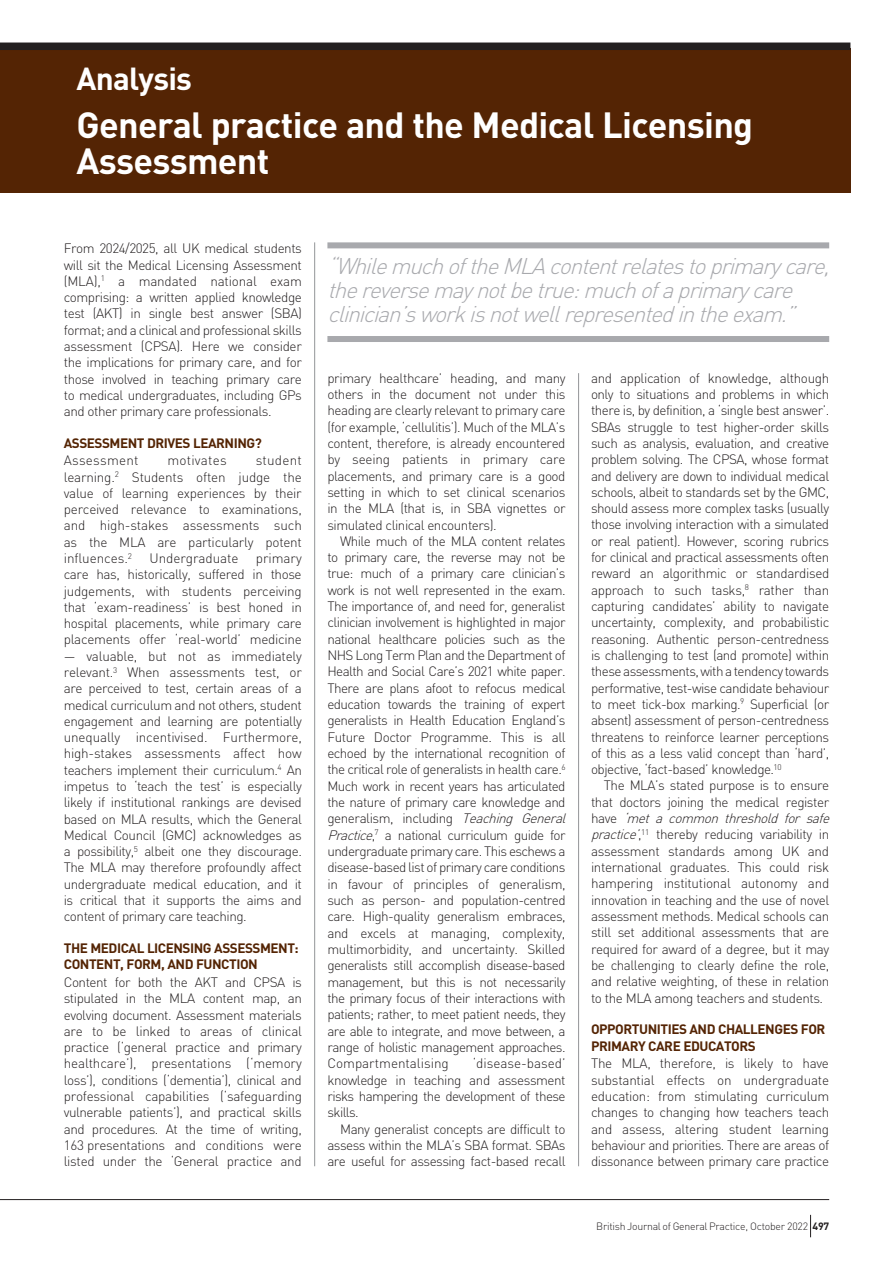
<style>
.page{position:relative;width:893px;height:1263px;background:#fff}
.page>*{position:absolute;margin:0;border:0;box-sizing:border-box;transform-origin:0 0}
.t1{font:700 36px/36px "DIN";letter-spacing:-.02em;color:#fff}
.t2{font:700 31.5px "DIN";letter-spacing:-.025em;color:#fff}
.t3{font:italic 300 22.5px/24px "DIN";color:#a8a9ad}
.t4{font:300 13.5px/16.4px "DIN";letter-spacing:-.04em;color:#231f20;text-align:justify}
.t5{font:700 13.5px/16.6px "DIN";letter-spacing:-.035em;color:#542404}
.t6{font:300 13.5px "DIN";letter-spacing:.015em;color:#231f20}
.t7{font:300 13.5px "DIN";letter-spacing:-.005em;color:#231f20}
.t8{font:300 10.5px "DIN";letter-spacing:-.025em;color:#231f20}
.s1{font-style:italic}
.s2{font-weight:700}
</style>
<div class="page">
<div style="left:0;top:49px;width:850px;height:144px;background:#542404"></div>
<hr style="left:578px;top:373px;width:1px;height:793px;background:#939598">
<hr style="left:314px;top:242px;width:1px;height:924px;background:#939598">
<hr style="left:0;top:1199px;width:829px;height:1px;background:#231f20">
<svg style="left:810px;top:1215px;width:1px;height:22px"></svg>
<div style="left:0;top:43px;width:850px;height:7px;background:#231f20"></div>
<div style="left:327px;top:336px;width:502px;height:6px;background:#a8a9ad"></div>
<div style="left:327px;top:242px;width:502px;height:6px;background:#a8a9ad"></div>
<h2 class="t2" style="left:77px;top:58px;width:117px">Analysis</h2>
<h1 class="t1" style="left:77px;top:105px;width:678px">General practice and the Medical Licensing<br>Assessment</h1>
<p class="t4" style="left:64px;top:240px;width:240px">From 2024/2025, all UK medical students will sit the Medical Licensing Assessment (MLA),<sup>1</sup> a mandated national exam comprising: a written applied knowledge test (AKT) in single best answer (SBA) format; and a clinical and professional skills assessment (CPSA). Here we consider the implications for primary care, and for those involved in teaching primary care to medical undergraduates, including GPs and other primary care professionals.</p>
<p class="t5" style="left:64px;top:434px;width:200px">ASSESSMENT DRIVES LEARNING?</p>
<p class="t6" style="left:64px;top:452px;width:76px">Assessment</p>
<p class="t6" style="left:167px;top:452px;width:61px">motivates</p>
<p class="t4" style="left:64px;top:452px;width:240px;text-indent:192px">student learning.<sup>2</sup> Students often judge the value of learning experiences by their perceived relevance to examinations, and high-stakes assessments such as the MLA are particularly potent influences.<sup>2</sup></p>
<p class="t4" style="left:64px;top:550px;width:240px;text-indent:192px">primary care has, historically, suffered in those judgements, with students perceiving that ‘exam-readiness’ is best honed in hospital placements, while primary care placements offer ‘real-world’ medicine</p>
<p class="t4" style="left:64px;top:647px;width:240px">— valuable, but not as immediately relevant.<sup>3</sup> When assessments test, or are perceived to test, certain areas of a medical curriculum and not others, student engagement and learning are potentially unequally incentivised. Furthermore, high-stakes assessments affect how teachers implement their curriculum.<sup>4</sup> An impetus to ‘teach the test’ is especially likely if institutional rankings are devised based on MLA results, which the General Medical Council (GMC) acknowledges as a possibility,<sup>5</sup> albeit one they discourage.<br>The MLA may therefore profoundly affect undergraduate medical education, and it is critical that it supports the aims and content of primary care teaching.</p>
<p class="t5" style="left:64px;top:939px;width:236px">THE MEDICAL LICENSING ASSESSMENT:<br>CONTENT, FORM, AND FUNCTION</p>
<p class="t4" style="left:64px;top:974px;width:240px">Content for both the AKT and CPSA is stipulated in the MLA content map, an evolving document. Assessment materials are to be linked to areas of clinical practice (‘general practice and primary healthcare’), presentations (‘memory loss’), conditions (‘dementia’), clinical and professional capabilities (‘safeguarding vulnerable patients’), and practical skills and procedures. At the time of writing, 163 presentations and conditions were listed under the ‘General practice and</p>
<p class="t7" style="left:150px;top:550px;width:90px">Undergraduate</p>
<h3 class="t3" style="left:327px;top:254px;width:511px">“WhilemuchoftheMLAcontentrelatestoprimarycare, thereversemaynotbetrue:muchofaprimarycare clinician’sworkisnotwellrepresentedintheexam.”</h3>
<p class="t4" style="left:327px;top:369px;width:240px">primary healthcare’ heading, and many others in the document not under this heading are clearly relevant to primary care (for example, ‘cellulitis’). Much of the MLA’s content, therefore, is already encountered by seeing patients in primary care placements, and primary care is a good setting in which to set clinical scenarios in the MLA (that is, in SBA vignettes or simulated clinical encounters).</p>
<p class="t4" style="left:327px;top:533px;width:244px;text-align:left;text-indent:13px">While much of the MLA content relates to primary care, the reverse may not be true: much of a primary care clinician’s work is not well represented in the exam.<br>The importance of, and need for, generalist clinician involvement is highlighted in major national healthcare policies such as the NHS Long Term Plan and the Department of Health and Social Care’s 2021 white paper.<br>There are plans afoot to refocus medical education towards the training of expert generalists in Health Education England’s Future Doctor Programme. This is all echoed by the international recognition of the critical role of generalists in health care.<sup>6<br></sup>Much work in recent years has articulated the nature of primary care knowledge and generalism, including <span class="s1">Teaching General Practice</span>,<sup>7</sup> a national curriculum guide for undergraduate primary care. This eschews a disease-based list of primary care conditions in favour of principles of generalism, such as person- and population-centred care. High-quality generalism embraces, and excels at managing, complexity, multimorbidity, and uncertainty. Skilled generalists still accomplish disease-based management, but this is not necessarily the primary focus of their interactions with patients; rather, to meet patient needs, they are able to integrate, and move between, a range of holistic management approaches.<br>Compartmentalising</p>
<p class="t4" style="left:327px;top:1055px;width:240px;text-indent:145px">‘disease-based’ knowledge in teaching and assessment risks hampering the development of these skills.</p>
<p class="t4" style="left:327px;top:1120px;width:240px;text-indent:13px">Many generalist concepts are difficult to assess within the MLA’s SBA format. SBAs are useful for assessing fact-based recall</p>
<p class="t4" style="left:591px;top:369px;width:240px">and application of knowledge, although only to situations and problems in which there is, by definition, a ‘single best answer’.<br>SBAs struggle to test higher-order skills such as analysis, evaluation, and creative problem solving. The CPSA, whose format and delivery are down to individual medical schools, albeit to standards set by the GMC, should assess more complex tasks (usually those involving interaction with a simulated or real patient). However, scoring rubrics for clinical and practical assessments often reward an algorithmic or standardised approach to such tasks,<sup>8</sup> rather than capturing candidates’ ability to navigate uncertainty, complexity, and probabilistic reasoning. Authentic person-centredness is challenging to test (and promote) within these assessments, with a tendency towards performative, test-wise candidate behaviour to meet tick-box marking.<sup>9</sup> Superficial (or absent) assessment of person-centredness threatens to reinforce learner perceptions of this as a less valid concept than ‘hard’, objective, ‘fact-based’ knowledge.<sup>10</sup></p>
<p class="t4" style="left:591px;top:777px;width:244px;text-align:left;text-indent:13px">The MLA’s stated purpose is to ensure that doctors joining the medical register h a v e <span class="s1">‘met a common threshold for safe practice’</span>,<sup>11</sup> thereby reducing variability in assessment standards among UK and international graduates. This could risk hampering institutional autonomy and innovation in teaching and the use of novel assessment methods. Medical schools can still set additional assessments that are required for award of a degree, but it may be challenging to clearly define the role, and relative weighting, of these in relation to the MLA among teachers and students.</p>
<p class="t5" style="left:591px;top:1020px;width:236px">OPPORTUNITIES AND CHALLENGES FOR<br>PRIMARY CARE EDUCATORS</p>
<p class="t4" style="left:591px;top:1055px;width:240px">The MLA, therefore, is likely to have substantial effects on undergraduate education: from stimulating curriculum changes to changing how teachers teach and assess, altering student learning behaviour and priorities. There are areas of dissonance between primary care practice</p>
<p class="t8" style="left:596px;top:1219px;width:234px">British Journal of General Practice, October 2022 <span class="s2">497</span></p>
</div>
